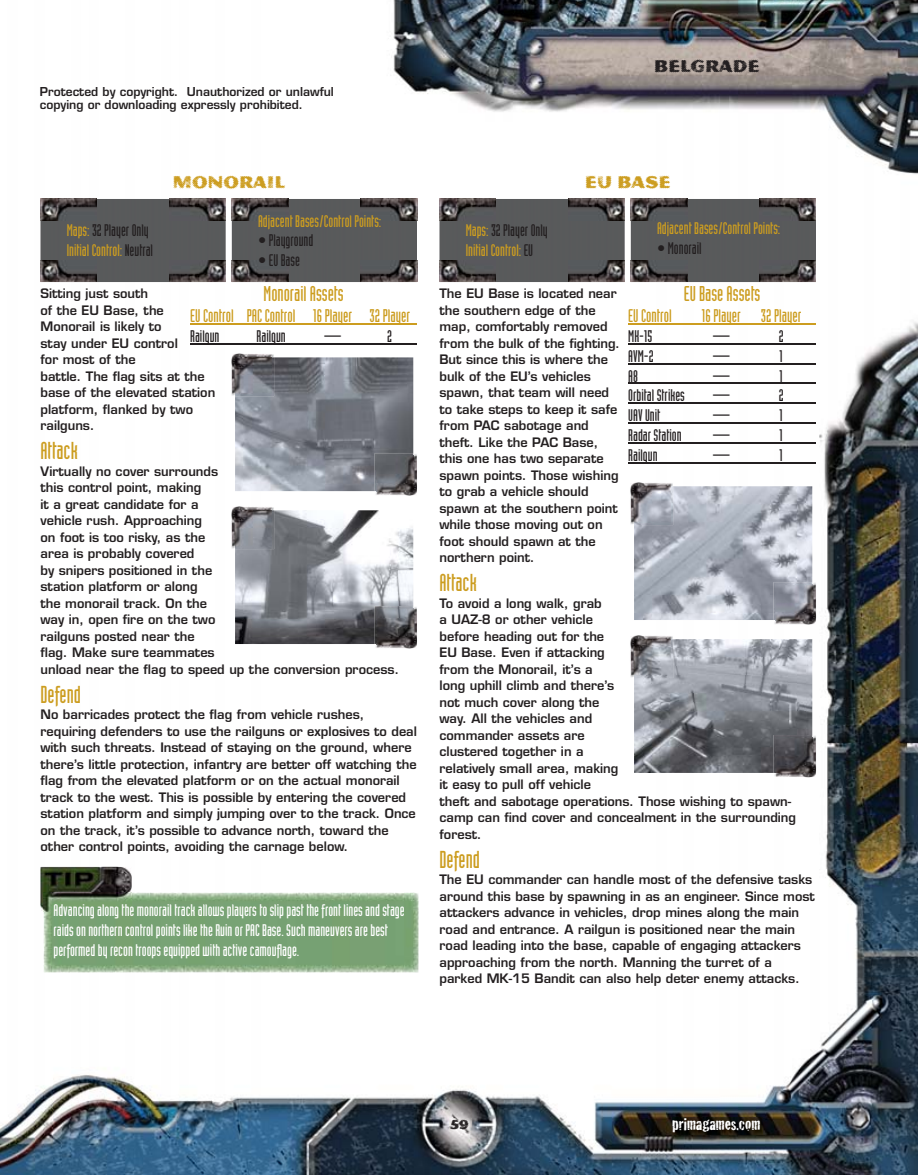
<style>
.page{position:relative;width:918px;height:1175px;background:#fff}
.page>*{position:absolute;margin:0;border:0;box-sizing:border-box;transform-origin:0 0}
.t1{font:24px "Industria Solid";color:#cc9d20}
.t2{font:21px "Industria Solid";color:#cc9d20}
.t3{font:18px "Industria Solid";color:#cc9d20}
.t4{font:18px "Crackhouse";color:#fff}
.t5{font:18px "Magnesium MVB Grime";color:#cc9d20}
.t6{font:18px "Magnesium MVB Grime";color:#231f20}
.t7{font:16.5px/19.8px "Industria Solid";color:#fff}
.t8{font:16.5px/19.8px "Industria Solid";color:#cc9d20}
.t9{font:16.5px "Industria Solid";color:#231f20}
.t10{font:13.5px "Magnesium MVB Grime";color:#231f20}
.t11{font:600 12.75px/16.5px "Eurostile";color:#231f20}
.t12{font:600 12px/13.5px "Eurostile";color:#231f20}
.s1{color:#231f20}
</style>
<div class="page">
<img style="left:0;top:0;width:918px;height:1174px">
<img style="left:672px;top:1117px;width:90px;height:17px">
<img style="left:450px;top:1118px;width:21px;height:13px">
<img style="left:235px;top:357px;width:178px;height:134px">
<img style="left:231px;top:353px;width:43px;height:43px">
<img style="left:235px;top:357px;width:39px;height:39px">
<img style="left:232px;top:354px;width:40px;height:39px">
<img style="left:235px;top:357px;width:37px;height:36px">
<img style="left:375px;top:453px;width:42px;height:43px">
<img style="left:375px;top:453px;width:38px;height:38px">
<img style="left:377px;top:455px;width:40px;height:40px">
<img style="left:377px;top:455px;width:36px;height:36px">
<img style="left:235px;top:510px;width:178px;height:134px">
<img style="left:231px;top:506px;width:43px;height:43px">
<img style="left:235px;top:510px;width:39px;height:39px">
<img style="left:232px;top:506px;width:40px;height:40px">
<img style="left:235px;top:510px;width:37px;height:36px">
<img style="left:375px;top:606px;width:42px;height:42px">
<img style="left:375px;top:606px;width:38px;height:38px">
<img style="left:377px;top:608px;width:40px;height:40px">
<img style="left:377px;top:608px;width:36px;height:36px">
<div style="left:40px;top:199px;width:186px;height:83px;background:#585a5b"></div>
<img style="left:40px;top:199px;width:57px;height:22px">
<img style="left:169px;top:199px;width:57px;height:22px">
<img style="left:40px;top:260px;width:57px;height:22px">
<img style="left:169px;top:260px;width:57px;height:22px">
<div style="left:232px;top:199px;width:185px;height:83px;background:#585a5b"></div>
<img style="left:232px;top:199px;width:56px;height:22px">
<img style="left:361px;top:199px;width:56px;height:22px">
<img style="left:232px;top:260px;width:56px;height:22px">
<img style="left:361px;top:260px;width:56px;height:22px">
<hr style="left:190px;top:323px;width:227px;height:2px;background:#cc9d20">
<hr style="left:190px;top:343px;width:227px;height:1px;background:#231f20">
<img style="left:634px;top:486px;width:178px;height:134px">
<img style="left:630px;top:482px;width:43px;height:43px">
<img style="left:634px;top:486px;width:39px;height:39px">
<img style="left:631px;top:482px;width:40px;height:40px">
<img style="left:634px;top:486px;width:37px;height:36px">
<img style="left:774px;top:582px;width:42px;height:42px">
<img style="left:774px;top:582px;width:38px;height:38px">
<img style="left:776px;top:584px;width:40px;height:40px">
<img style="left:776px;top:584px;width:36px;height:36px">
<img style="left:634px;top:639px;width:178px;height:134px">
<img style="left:630px;top:634px;width:43px;height:44px">
<img style="left:634px;top:639px;width:39px;height:39px">
<img style="left:631px;top:635px;width:40px;height:40px">
<img style="left:634px;top:639px;width:37px;height:36px">
<img style="left:774px;top:735px;width:42px;height:42px">
<img style="left:774px;top:735px;width:38px;height:38px">
<img style="left:776px;top:737px;width:40px;height:40px">
<img style="left:776px;top:737px;width:36px;height:36px">
<div style="left:440px;top:199px;width:185px;height:83px;background:#585a5b"></div>
<img style="left:440px;top:199px;width:56px;height:22px">
<img style="left:568px;top:199px;width:57px;height:22px">
<img style="left:440px;top:260px;width:56px;height:22px">
<img style="left:568px;top:260px;width:57px;height:22px">
<div style="left:631px;top:199px;width:185px;height:83px;background:#585a5b"></div>
<img style="left:631px;top:199px;width:56px;height:22px">
<img style="left:760px;top:199px;width:56px;height:22px">
<img style="left:631px;top:260px;width:56px;height:22px">
<img style="left:760px;top:260px;width:56px;height:22px">
<hr style="left:628px;top:323px;width:188px;height:2px;background:#cc9d20">
<hr style="left:628px;top:343px;width:188px;height:1px;background:#231f20">
<hr style="left:628px;top:363px;width:188px;height:1px;background:#231f20">
<hr style="left:628px;top:383px;width:188px;height:1px;background:#231f20">
<hr style="left:628px;top:402px;width:188px;height:2px;background:#231f20">
<hr style="left:628px;top:422px;width:188px;height:2px;background:#231f20">
<hr style="left:628px;top:442px;width:188px;height:1px;background:#231f20">
<hr style="left:628px;top:462px;width:188px;height:1px;background:#231f20">
<img style="left:44px;top:892px;width:374px;height:80px">
<img style="left:40px;top:866px;width:92px;height:45px">
<img style="left:44px;top:892px;width:88px;height:19px">
<p class="t12" style="left:40px;top:86px;width:296px">Protected by copyright. Unauthorized or unlawful copying or downloading expressly prohibited.</p>
<h3 class="t6" style="left:654px;top:55px;width:107px">BELGRADE</h3>
<h3 class="t5" style="left:172px;top:172px;width:114px">MONORAIL</h3>
<p class="t8" style="left:258px;top:212px;width:125px">Adjacent Bases/Control Points:</p>
<p class="t9" style="left:258px;top:234px;width:57px">•Playground</p>
<p class="t9" style="left:258px;top:254px;width:43px">•EU Base</p>
<h2 class="t2" style="left:264px;top:286px;width:82px">Monorail Assets</h2>
<h3 class="t3" style="left:190px;top:309px;width:221px">EU Control PAC Control 16 Player 32 Player</h3>
<p class="t9" style="left:190px;top:330px;width:31px">Railgun</p>
<p class="t9" style="left:257px;top:330px;width:31px">Railgun</p>
<p class="t9" style="left:324px;top:330px;width:18px">—</p>
<p class="t9" style="left:387px;top:330px;width:6px">2</p>
<p class="t8" style="left:67px;top:221px;width:88px">Maps: <span class="s1">32 Player Only<br></span>Initial Control: <span class="s1">Neutral</span></p>
<p class="t11" style="left:40px;top:287px;width:176px">Sitting just south<br>of the EU Base, the<br>Monorail is likely to<br>stay under EU control<br>for most of the<br>battle. The flag sits at the base of the elevated station platform, flanked by two railguns.</p>
<h1 class="t1" style="left:40px;top:442px;width:39px">Attack</h1>
<p class="t11" style="left:40px;top:464px;width:360px">Virtually no cover surrounds<br>this control point, making<br>it a great candidate for a<br>vehicle rush. Approaching<br>on foot is too risky, as the<br>area is probably covered<br>by snipers positioned in the<br>station platform or along<br>the monorail track. On the<br>way in, open fire on the two<br>railguns posted near the<br>flag. Make sure teammates<br>unload near the flag to speed up the conversion process.</p>
<h1 class="t1" style="left:40px;top:685px;width:42px">Defend</h1>
<p class="t11" style="left:40px;top:707px;width:378px">No barricades protect the flag from vehicle rushes, requiring defenders to use the railguns or explosives to deal with such threats. Instead of staying on the ground, where there’s little protection, infantry are better off watching the flag from the elevated platform or on the actual monorail track to the west. This is possible by entering the covered station platform and simply jumping over to the track. Once on the track, it’s possible to advance north, toward the other control points, avoiding the carnage below.</p>
<p class="t7" style="left:54px;top:901px;width:353px">Advancing along the monorail track allows players to slip past the front lines and stage raids on northern control points like the Ruin or PAC Base. Such maneuvers are best performed by recon troops equipped with active camouflage.</p>
<h3 class="t5" style="left:585px;top:172px;width:87px">EU BASE</h3>
<p class="t8" style="left:466px;top:221px;width:84px">Maps: <span class="s1">32 Player Only<br></span>Initial Control: <span class="s1">EU</span></p>
<p class="t8" style="left:657px;top:219px;width:125px">Adjacent Bases/Control Points:</p>
<p class="t9" style="left:657px;top:242px;width:46px">• Monorail</p>
<h2 class="t2" style="left:684px;top:286px;width:78px">EU Base Assets</h2>
<h3 class="t3" style="left:628px;top:309px;width:45px">EU Control</h3>
<h3 class="t3" style="left:702px;top:309px;width:101px">16 Player 32 Player</h3>
<p class="t9" style="left:628px;top:330px;width:26px">MK-15</p>
<p class="t9" style="left:713px;top:330px;width:18px">—</p>
<p class="t9" style="left:779px;top:330px;width:6px">2</p>
<p class="t9" style="left:628px;top:350px;width:27px">AVM-2</p>
<p class="t9" style="left:713px;top:350px;width:18px">—</p>
<p class="t9" style="left:780px;top:350px;width:5px">1</p>
<p class="t9" style="left:628px;top:370px;width:11px">A8</p>
<p class="t9" style="left:713px;top:370px;width:18px">—</p>
<p class="t9" style="left:780px;top:370px;width:5px">1</p>
<p class="t9" style="left:628px;top:390px;width:58px">Orbital Strikes</p>
<p class="t9" style="left:713px;top:390px;width:18px">—</p>
<p class="t9" style="left:779px;top:390px;width:6px">2</p>
<p class="t9" style="left:628px;top:409px;width:34px">UAV Unit</p>
<p class="t9" style="left:713px;top:409px;width:18px">—</p>
<p class="t9" style="left:780px;top:409px;width:5px">1</p>
<p class="t9" style="left:628px;top:429px;width:55px">Radar Station</p>
<p class="t9" style="left:713px;top:429px;width:18px">—</p>
<p class="t9" style="left:780px;top:429px;width:5px">1</p>
<p class="t9" style="left:628px;top:449px;width:31px">Railgun</p>
<p class="t9" style="left:713px;top:449px;width:18px">—</p>
<p class="t9" style="left:780px;top:449px;width:5px">1</p>
<p class="t11" style="left:440px;top:287px;width:182px">The EU Base is located near the southern edge of the map, comfortably removed from the bulk of the fighting.<br>But since this is where the bulk of the EU’s vehicles spawn, that team will need to take steps to keep it safe from PAC sabotage and theft. Like the PAC Base, this one has two separate spawn points. Those wishing to grab a vehicle should spawn at the southern point while those moving out on foot should spawn at the northern point.</p>
<h1 class="t1" style="left:440px;top:574px;width:39px">Attack</h1>
<p class="t11" style="left:440px;top:596px;width:358px">To avoid a long walk, grab<br>a UAZ-8 or other vehicle<br>before heading out for the<br>EU Base. Even if attacking<br>from the Monorail, it’s a<br>long uphill climb and there’s<br>not much cover along the<br>way. All the vehicles and<br>commander assets are<br>clustered together in a<br>relatively small area, making<br>it easy to pull off vehicle<br>theft and sabotage operations. Those wishing to spawn&shy;camp can find cover and concealment in the surrounding forest.</p>
<h1 class="t1" style="left:440px;top:850px;width:42px">Defend</h1>
<p class="t11" style="left:440px;top:872px;width:377px">The EU commander can handle most of the defensive tasks around this base by spawning in as an engineer. Since most attackers advance in vehicles, drop mines along the main road and entrance. A railgun is positioned near the main road leading into the base, capable of engaging attackers approaching from the north. Manning the turret of a parked MK-15 Bandit can also help deter enemy attacks.</p>
<p class="t10" style="left:450px;top:1116px;width:20px">59</p>
<h3 class="t4" style="left:672px;top:1116px;width:90px">primagames.com</h3>
</div>
